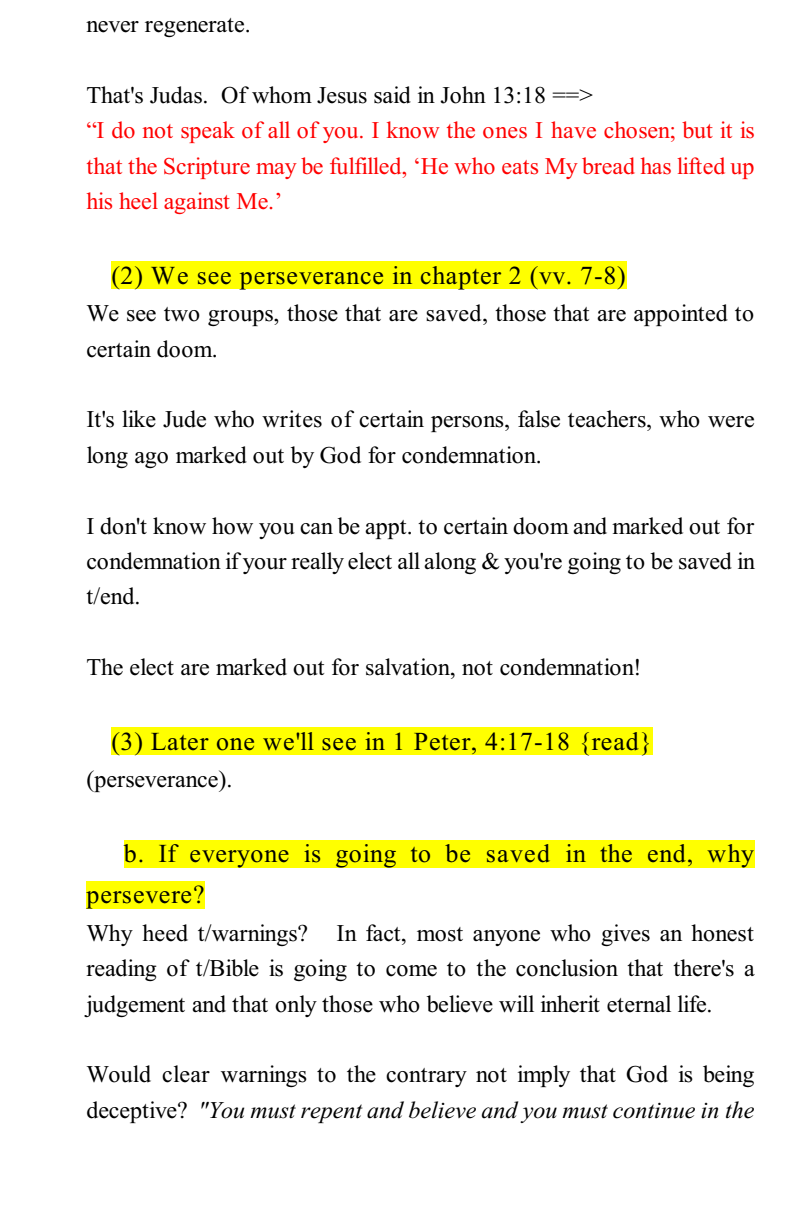
<style>
.page{position:relative;width:792px;height:1224px;background:#fff}
.page>*{position:absolute;margin:0;border:0;box-sizing:border-box;transform-origin:0 0}
.t1{font:26px/41.2px "Times New Roman";letter-spacing:.035em;color:#000}
.t2{font:24px/35.6px "Times New Roman";letter-spacing:-.005em;color:#000}
.t3{font:24px/35.2px "Times New Roman";letter-spacing:-.01em;color:#f00;text-align:justify}
.s1{font-style:italic}
</style>
<div class="page">
<div style="left:111px;top:261px;width:515px;height:28px;background:#ff0"></div>
<div style="left:111px;top:727px;width:542px;height:28px;background:#ff0"></div>
<div style="left:124px;top:840px;width:348px;height:28px;background:#ff0"></div>
<div style="left:472px;top:840px;width:101px;height:28px;background:#ff0"></div>
<div style="left:573px;top:840px;width:182px;height:28px;background:#ff0"></div>
<div style="left:86px;top:881px;width:119px;height:28px;background:#ff0"></div>
<p class="t2" style="left:86px;top:9px;width:166px">never regenerate.</p>
<p class="t2" style="left:86px;top:79px;width:508px">That's Judas. Of whom Jesus said in John 13:18 ==&gt;</p>
<p class="t3" style="left:86px;top:115px;width:670px">“I do not speak of all of you. I know the ones I have chosen; but it is that the Scripture may be fulfilled, ‘He who eats My bread has lifted up his heel against Me.’</p>
<p class="t1" style="left:111px;top:257px;width:516px">(2) We see perseverance in chapter 2 (vv. 7-8)</p>
<p class="t2" style="left:86px;top:298px;width:669px">We see two groups, those that are saved, those that are appointed to certain doom.</p>
<p class="t2" style="left:86px;top:404px;width:670px">It's like Jude who writes of certain persons, false teachers, who were long ago marked out by God for condemnation.</p>
<p class="t2" style="left:86px;top:510px;width:670px;text-align:justify">I don't know how you can be appt. to certain doom and marked out for condemnation if your really elect all along &amp; you're going to be saved in t/end.</p>
<p class="t2" style="left:86px;top:652px;width:557px">The elect are marked out for salvation, not condemnation!</p>
<p class="t1" style="left:111px;top:723px;width:542px">(3) Later one we'll see in 1 Peter, 4:17-18 {read}</p>
<p class="t2" style="left:86px;top:764px;width:148px">(perseverance).</p>
<p class="t1" style="left:86px;top:835px;width:669px;text-indent:37px">b. If everyone is going to be saved in the end, why persevere?</p>
<p class="t2" style="left:86px;top:917px;width:670px;text-align:justify">Why heed t/warnings? In fact, most anyone who gives an honest reading of t/Bible is going to come to the conclusion that there's a judgement and that only those who believe will inherit eternal life.</p>
<p class="t2" style="left:86px;top:1059px;width:670px">Would clear warnings to the contrary not imply that God is being deceptive? <span class="s1">"You must repent and believe and you must continue in the</span></p>
</div>
